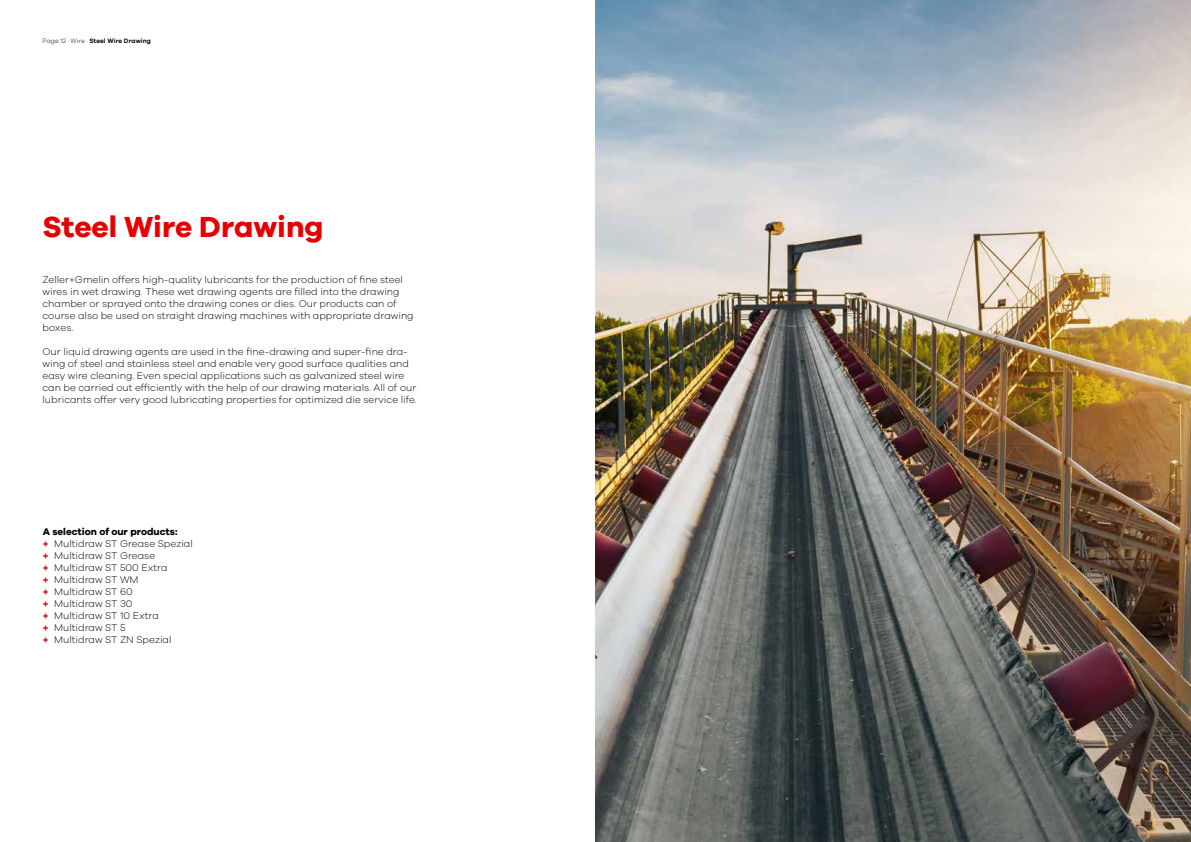
<style>
.page{position:relative;width:1191px;height:842px;background:#fff}
.page>*{position:absolute;margin:0;border:0;box-sizing:border-box;transform-origin:0 0}
.t1{font:700 30px "Galano Grotesque";color:#e60003}
.t2{font:300 10px/12px "Galano Grotesque";color:#000}
.t3{font:600 6.5px "Galano Grotesque";letter-spacing:.01em;color:#000}
.s1{font-weight:300}
.s2{font-weight:700}
.s3{font-weight:700;color:#e60003}
</style>
<div class="page">
<img style="left:595px;top:0;width:596px;height:842px">
<p class="t3" style="left:43px;top:37px;width:110px"><span class="s1">Page 12 · Wire ·</span> Steel Wire Drawing</p>
<h1 class="t1" style="left:43px;top:208px;width:282px">Steel Wire Drawing</h1>
<p class="t2" style="left:43px;top:274px;width:372px">Zeller+Gmelin offers high-quality lubricants for the production of fine steel wires in wet drawing. These wet drawing agents are filled into the drawing chamber or sprayed onto the drawing cones or dies. Our products can of course also be used on straight drawing machines with appropriate drawing boxes.</p>
<p class="t2" style="left:43px;top:346px;width:376px">Our liquid drawing agents are used in the fine-drawing and super-fine dra&shy;wing of steel and stainless steel and enable very good surface qualities and easy wire cleaning. Even special applications such as galvanized steel wire can be carried out efficiently with the help of our drawing materials. All of our lubricants offer very good lubricating properties for optimized die service life.</p>
<p class="t2" style="left:43px;top:526px;width:151px"><span class="s2">A selection of our products:<br></span><span class="s3">+</span> Multidraw ST Grease Spezial <span class="s3">+</span> Multidraw ST Grease<br><span class="s3">+</span> Multidraw ST 500 Extra<br><span class="s3">+</span> Multidraw ST WM<br><span class="s3">+</span> Multidraw ST 60<br><span class="s3">+</span> Multidraw ST 30<br><span class="s3">+</span> Multidraw ST 10 Extra<br><span class="s3">+</span> Multidraw ST 5<br><span class="s3">+</span> Multidraw ST ZN Spezial</p>
</div>
